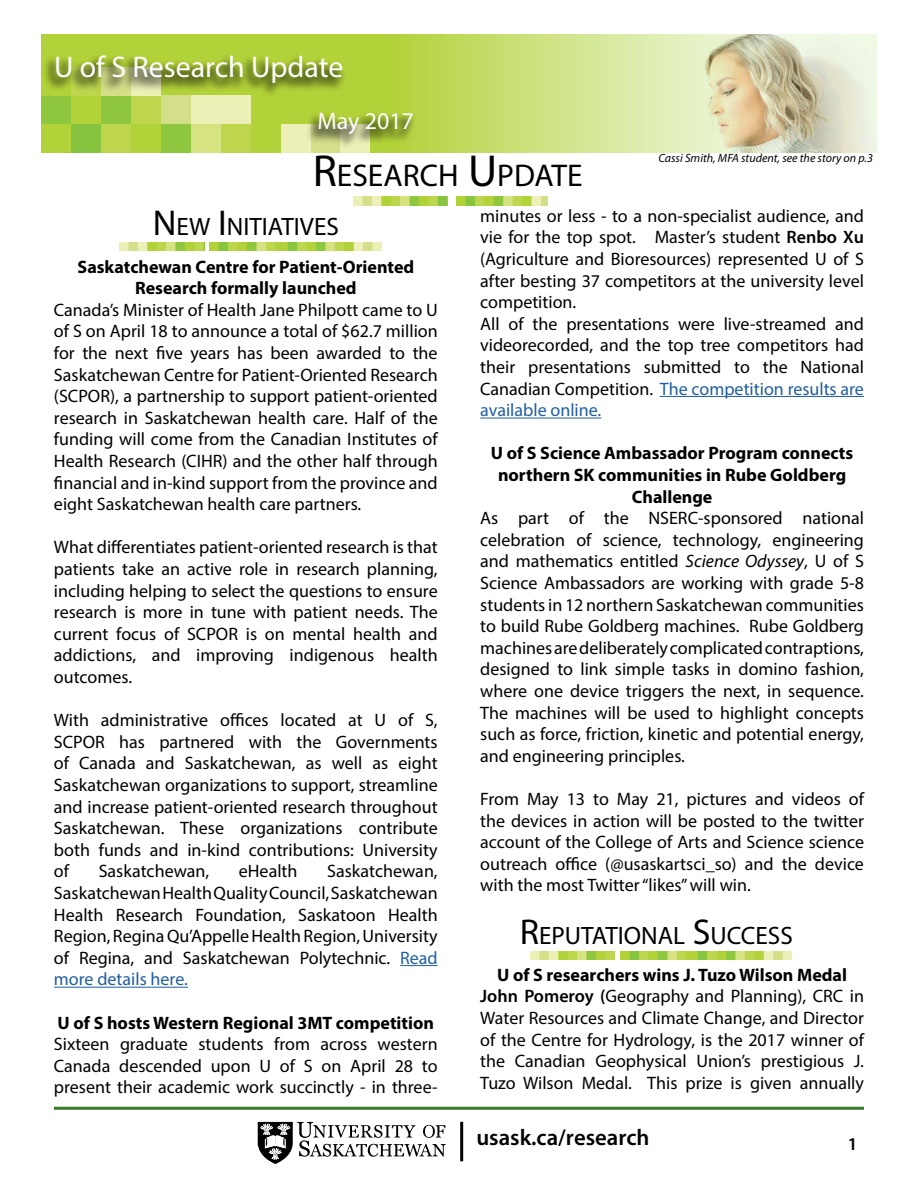
<style>
.page{position:relative;width:918px;height:1188px;background:#fff}
.page>*{position:absolute;margin:0;border:0;box-sizing:border-box;transform-origin:0 0}
.t1{font:31.5px "Myriad Pro";color:#000}
.t2{font:30px "Myriad Pro";color:#fff}
.t3{font:25.2px "Myriad Pro";color:#000}
.t4{font:24px "Myriad Pro";color:#fff}
.t5{font:600 22.65px "Myriad Pro";color:#000}
.t6{font:18px/21.6px "Myriad Pro";color:#000;text-align:justify}
.t7{font:700 18px/21.6px "Myriad Pro";color:#000;text-align:center}
.t8{font:600 18px "Myriad Pro";color:#000}
.t9{font:italic 12px "Myriad Pro";color:#000}
.s1{font-size:45px}
.s2{font-size:36px}
.s3{color:#215e9e}
.s4{font-weight:600}
.s5{font-style:italic}
.s6{font-weight:700}
</style>
<div class="page">
<hr style="left:54px;top:1107px;width:810px;height:3px;background:#387c2b">
<svg style="left:41px;top:34px;width:836px;height:119px;background:#ccdb87"></svg>
<div style="left:41px;top:124px;width:30px;height:28px;background:#b2d239"></div>
<div style="left:71px;top:124px;width:30px;height:28px;background:#86c440"></div>
<div style="left:101px;top:124px;width:30px;height:28px;background:#bdd64e"></div>
<div style="left:131px;top:124px;width:30px;height:28px;background:#b2d239"></div>
<div style="left:161px;top:124px;width:30px;height:28px;background:#8ec63e"></div>
<div style="left:191px;top:124px;width:30px;height:28px;background:#d6e380"></div>
<div style="left:221px;top:124px;width:30px;height:28px;background:#bdd64e"></div>
<div style="left:251px;top:124px;width:30px;height:28px;background:#b2d239"></div>
<div style="left:281px;top:124px;width:30px;height:28px;background:#ecf0b7"></div>
<div style="left:311px;top:124px;width:29px;height:28px;background:#d5df89"></div>
<div style="left:340px;top:124px;width:30px;height:28px;background:#ecf0b7"></div>
<div style="left:41px;top:96px;width:30px;height:28px;background:#8ec63e"></div>
<div style="left:71px;top:96px;width:30px;height:28px;background:#b2d239"></div>
<div style="left:101px;top:96px;width:30px;height:28px;background:#8ec63e"></div>
<div style="left:131px;top:96px;width:30px;height:28px;background:#bdd64e"></div>
<div style="left:161px;top:96px;width:30px;height:28px;background:#d5df89"></div>
<div style="left:191px;top:96px;width:30px;height:28px;background:#ecf0b7"></div>
<div style="left:221px;top:96px;width:30px;height:28px;background:#ecf0b7"></div>
<div style="left:41px;top:68px;width:30px;height:28px;background:#b2d239"></div>
<div style="left:42px;top:53px;width:305px;height:45px;background:#000;opacity:.5"></div>
<div style="left:305px;top:111px;width:112px;height:39px;background:#000;opacity:.5"></div>
<svg style="left:258px;top:1122px;width:188px;height:42px"></svg>
<hr style="left:460px;top:1122px;width:3px;height:39px;background:#000">
<hr style="left:400px;top:965px;width:38px;height:1px;background:#215e9e">
<hr style="left:54px;top:987px;width:134px;height:1px;background:#215e9e">
<img style="left:210px;top:243px;width:71px;height:8px">
<img style="left:120px;top:243px;width:84px;height:8px">
<img style="left:281px;top:243px;width:100px;height:8px">
<hr style="left:660px;top:396px;width:204px;height:1px;background:#215e9e">
<hr style="left:480px;top:418px;width:121px;height:1px;background:#215e9e">
<img style="left:620px;top:951px;width:71px;height:8px">
<img style="left:530px;top:951px;width:85px;height:8px">
<img style="left:691px;top:951px;width:101px;height:8px">
<img style="left:353px;top:197px;width:95px;height:9px">
<img style="left:456px;top:197px;width:92px;height:9px">
<h2 class="t2" style="left:54px;top:48px;width:291px">U of S Research Update</h2>
<h3 class="t4" style="left:318px;top:106px;width:98px">May 2017</h3>
<h1 class="t1" style="left:313px;top:156px;width:271px"><span class="s1">R</span>ESEARCH <span class="s1">U</span> PDATE</h1>
<p class="t9" style="left:658px;top:151px;width:216px">Cassi Smith, MFA student, see the story on p.3</p>
<h3 class="t3" style="left:153px;top:211px;width:187px"><span class="s2">N</span>EW <span class="s2">I</span>NITIATIVES</h3>
<p class="t7" style="left:77px;top:255px;width:338px">Saskatchewan Centre for Patient-Oriented<br>Research formally launched</p>
<p class="t6" style="left:54px;top:299px;width:385px">Canada’s Minister of Health Jane Philpott came to U of S on April 18 to announce a total of $62.7 million for the next five years has been awarded to the Saskatchewan Centre for Patient-Oriented Research (SCPOR), a partnership to support patient-oriented research in Saskatchewan health care. Half of the funding will come from the Canadian Institutes of Health Research (CIHR) and the other half through financial and in-kind support from the province and eight Saskatchewan health care partners.</p>
<p class="t6" style="left:54px;top:536px;width:385px">What differentiates patient-oriented research is that patients take an active role in research planning, including helping to select the questions to ensure research is more in tune with patient needs. The current focus of SCPOR is on mental health and addictions, and improving indigenous health outcomes.</p>
<p class="t6" style="left:54px;top:709px;width:385px">With administrative offices located at U of S, SCPOR has partnered with the Governments of Canada and Saskatchewan, as well as eight Saskatchewan organizations to support, streamline and increase patient-oriented research throughout Saskatchewan. These organizations contribute both funds and in-kind contributions: University of</p>
<p class="t6" style="left:54px;top:860px;width:385px;text-indent:273px">Saskatchewan, Saskatchewan Health Quality Council, Saskatchewan Health Research Foundation, Saskatoon Health Region, Regina Qu’Appelle Health Region, University of Regina, and Saskatchewan Polytechnic. <span class="s3">Read more details here.</span></p>
<p class="t7" style="left:58px;top:1011px;width:378px">U of S hosts Western Regional 3MT competition</p>
<p class="t6" style="left:54px;top:1033px;width:385px">Sixteen graduate students from across western Canada descended upon U of S on April 28 to present their academic work succinctly - in three-</p>
<p class="t6" style="left:99px;top:860px;width:112px">Saskatchewan,</p>
<p class="t6" style="left:239px;top:860px;width:60px">eHealth</p>
<p class="t6" style="left:480px;top:205px;width:385px;text-align:left">minutes or less - to a non-specialist audience, and vie for the top spot. Master’s student <span class="s4">Renbo Xu </span>(Agriculture and Bioresources) represented U of S after besting 37 competitors at the university level competition.<br>All of the presentations were live-streamed and videorecorded, and the top tree competitors had their presentations submitted to the National Canadian Competition. <span class="s3">The competition results are available online.</span></p>
<p class="t7" style="left:491px;top:442px;width:364px">U of S Science Ambassador Program connects northern SK communities in Rube Goldberg<br>Challenge</p>
<p class="t6" style="left:480px;top:507px;width:385px">As part of the NSERC-sponsored national celebration of science, technology, engineering and mathematics entitled <span class="s5">Science Odyssey</span>, U of S Science Ambassadors are working with grade 5-8 students in 12 northern Saskatchewan communities to build Rube Goldberg machines. Rube Goldberg machines are deliberately complicated contraptions, designed to link simple tasks in domino fashion, where one device triggers the next, in sequence.<br>The machines will be used to highlight concepts such as force, friction, kinetic and potential energy, and engineering principles.</p>
<p class="t6" style="left:480px;top:788px;width:385px">From May 13 to May 21, pictures and videos of the devices in action will be posted to the twitter account of the College of Arts and Science science outreach office (@usaskartsci_so) and the device with the most Twitter “likes” will win.</p>
<h3 class="t3" style="left:520px;top:920px;width:275px"><span class="s2">R</span>EPUTATIONAL <span class="s2">S</span>UCCESS</h3>
<p class="t6" style="left:480px;top:964px;width:385px;text-align:center"><span class="s6">U of S researchers wins J. Tuzo Wilson Medal </span><span class="s4">John Pomeroy (</span>Geography and Planning), CRC in Water Resources and Climate Change, and Director of the Centre for Hydrology, is the 2017 winner of the Canadian Geophysical Union’s prestigious J.<br>Tuzo Wilson Medal. This prize is given annually</p>
<p class="t5" style="left:476px;top:1123px;width:175px">usask.ca/research</p>
<p class="t8" style="left:848px;top:1132px;width:11px">1</p>
</div>
